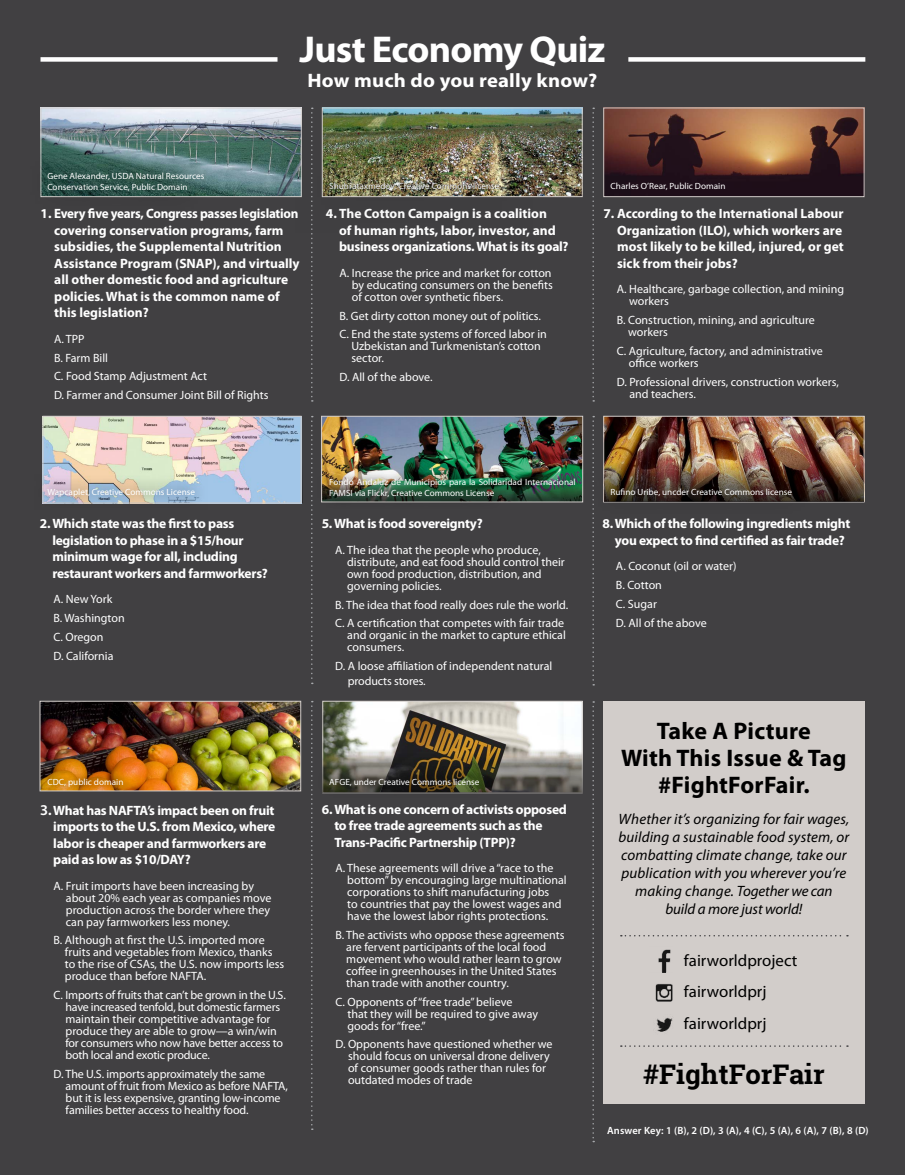
<style>
.page{position:relative;width:905px;height:1175px;background:#fff}
.page>*{position:absolute;margin:0;border:0;box-sizing:border-box;transform-origin:0 0}
.t1{font:700 37.5px "Myriad Pro";letter-spacing:-.02em;color:#fff}
.t2{font:700 27px "Roboto Slab";color:#000}
.t3{font:700 24px/27px "Myriad Pro";letter-spacing:.01em;color:#000;text-align:center}
.t4{font:700 19.5px "Myriad Pro";letter-spacing:.01em;color:#fff;scale:1.06 1}
.t5{font:16.5px/31.5px "Myriad Pro";color:#000}
.t6{font:italic 15px/18px "Myriad Pro";letter-spacing:.01em;color:#000;text-align:center}
.t7{font:700 13.5px/16.5px "Myriad Pro";letter-spacing:-.02em;color:#fff}
.t8{font:700 13.5px/16.5px "Myriad Pro";color:#fff}
.t9{font:12px/12px "Myriad Pro";color:#fff}
.t10{font:12px/12px "Myriad Pro";letter-spacing:-.02em;color:#fff}
.t11{font:600 10.5px "Myriad Pro";letter-spacing:.005em;color:#fff}
.t12{font:9px/10.8px "Myriad Pro";color:#fff}
.s1{font-weight:600;font-size:15px}
</style>
<div class="page">
<div style="left:0;top:0;width:904px;height:1174px;background:#414042"></div>
<img style="left:324px;top:703px;width:256px;height:44px">
<div style="left:322px;top:701px;width:260px;height:92px;border:1px solid #d2cdca"></div>
<img style="left:323px;top:747px;width:259px;height:45px">
<img style="left:605px;top:418px;width:257px;height:38px">
<div style="left:603px;top:416px;width:261px;height:86px;border:1px solid #d2cdca"></div>
<img style="left:604px;top:456px;width:259px;height:45px">
<div style="left:603px;top:701px;width:261px;height:403px;background:#d2cdca"></div>
<img style="left:42px;top:110px;width:258px;height:85px">
<div style="left:40px;top:108px;width:262px;height:89px;border:1px solid #d2cdca"></div>
<img style="left:605px;top:110px;width:257px;height:85px">
<div style="left:603px;top:108px;width:261px;height:89px;border:1px solid #d2cdca"></div>
<img style="left:324px;top:110px;width:256px;height:85px">
<div style="left:322px;top:108px;width:260px;height:89px;border:1px solid #d2cdca"></div>
<svg style="left:311px;top:701px;width:2px;height:429px"></svg>
<svg style="left:592px;top:701px;width:2px;height:441px"></svg>
<svg style="left:311px;top:108px;width:2px;height:293px"></svg>
<svg style="left:311px;top:416px;width:2px;height:268px"></svg>
<img style="left:42px;top:703px;width:257px;height:86px">
<div style="left:40px;top:701px;width:261px;height:90px;border:1px solid #d2cdca"></div>
<svg style="left:592px;top:416px;width:2px;height:269px"></svg>
<svg style="left:592px;top:108px;width:2px;height:293px"></svg>
<img style="left:323px;top:418px;width:258px;height:46px">
<div style="left:321px;top:416px;width:262px;height:86px;border:1px solid #d2cdca"></div>
<div style="left:628px;top:57px;width:237px;height:5px;background:#fff"></div>
<div style="left:40px;top:57px;width:237px;height:5px;background:#fff"></div>
<img style="left:658px;top:949px;width:13px;height:23px">
<img style="left:655px;top:984px;width:18px;height:18px">
<img style="left:656px;top:1017px;width:17px;height:15px">
<div style="left:40px;top:770px;width:90px;height:23px;background:#000;opacity:.75"></div>
<div style="left:27px;top:151px;width:196px;height:61px;background:#000;opacity:.75"></div>
<div style="left:316px;top:763px;width:176px;height:36px;background:#000;opacity:.75"></div>
<div style="left:590px;top:467px;width:221px;height:50px;background:#000;opacity:.75"></div>
<img style="left:295px;top:140px;width:237px;height:93px">
<div style="left:329px;top:182px;width:170px;height:8px;background:#000;opacity:.75"></div>
<div style="left:315px;top:464px;width:274px;height:46px;background:#000;opacity:.75"></div>
<div style="left:321px;top:469px;width:263px;height:37px;background:#000;opacity:.75"></div>
<svg style="left:620px;top:935px;width:228px;height:1px"></svg>
<svg style="left:620px;top:1045px;width:228px;height:1px"></svg>
<img style="left:45px;top:418px;width:254px;height:83px">
<div style="left:43px;top:416px;width:258px;height:87px;border:1px solid #d2cdca"></div>
<img style="left:42px;top:474px;width:166px;height:30px">
<p class="t1" style="left:299px;top:24px;width:308px">Just Economy Quiz</p>
<p class="t4" style="left:307px;top:67px;width:275px">How much do you really know?</p>
<p class="t12" style="left:47px;top:170px;width:158px">Gene Alexander, USDA Natural Resources<br>Conservation Service, Public Domain</p>
<p class="t12" style="left:610px;top:181px;width:116px">Charles O’Rear, Public Domain</p>
<p class="t12" style="left:329px;top:180px;width:171px">Shuhrataxmedov, Creative Commons license</p>
<p class="t8" style="left:54px;top:205px;width:247px;text-indent:-14px">1. Every five years, Congress passes legislation covering conservation programs, farm subsidies, the Supplemental Nutrition Assistance Program (SNAP), and virtually all other domestic food and agriculture policies. What is the common name of this legislation?</p>
<p class="t9" style="left:54px;top:329px;width:216px;line-height:18.8px">A. TPP<br>B. Farm Bill<br>C. Food Stamp Adjustment Act<br>D. Farmer and Consumer Joint Bill of Rights</p>
<p class="t7" style="left:339px;top:205px;width:231px;text-indent:-13px">4. The Cotton Campaign is a coalition<br>of human rights, labor, investor, and business organizations. What is its goal?</p>
<p class="t9" style="left:352px;top:267px;width:202px;text-align:justify;text-indent:-12px">A. Increase the price and market for cotton by educating consumers on the benefits of cotton over synthetic fibers.</p>
<p class="t9" style="left:339px;top:306px;width:209px;line-height:18.8px">B. Get dirty cotton money out of politics.<br>C. End the state systems of forced labor in</p>
<p class="t9" style="left:351px;top:340px;width:191px">Uzbekistan and Turkmenistan’s cotton sector.</p>
<p class="t9" style="left:339px;top:371px;width:95px">D. All of the above.</p>
<p class="t8" style="left:617px;top:205px;width:228px;text-indent:-14px">7. According to the International Labour Organization (ILO), which workers are most likely to be killed, injured, or get sick from their jobs?</p>
<p class="t9" style="left:629px;top:283px;width:216px;text-indent:-12px">A. Healthcare, garbage collection, and mining workers</p>
<p class="t9" style="left:628px;top:314px;width:188px;text-indent:-11px">B. Construction, mining, and agriculture workers</p>
<p class="t9" style="left:628px;top:345px;width:195px;text-indent:-12px">C. Agriculture, factory, and administrative office workers</p>
<p class="t9" style="left:629px;top:375px;width:211px;text-indent:-13px">D. Professional drivers, construction workers, and teachers.</p>
<p class="t12" style="left:329px;top:476px;width:248px">Fondo Andaluz de Municipios para la Solidaridad Internacional</p>
<p class="t12" style="left:47px;top:486px;width:149px">Wapcaplet, Creative Commons License</p>
<p class="t12" style="left:329px;top:487px;width:166px">FAMSI via Flickr, Creative Commons License</p>
<p class="t7" style="left:52px;top:515px;width:217px;text-indent:-12px">2. Which state was the first to pass legislation to phase in a $15/hour minimum wage for all, including restaurant workers and farmworkers?</p>
<p class="t9" style="left:53px;top:590px;width:73px;line-height:18.8px">A. New York<br>B. Washington<br>C. Oregon<br>D. California</p>
<p class="t7" style="left:322px;top:515px;width:162px">5. What is food sovereignty?</p>
<p class="t9" style="left:347px;top:543px;width:219px;text-indent:-12px">A. The idea that the people who produce, distribute, and eat food should control their own food production, distribution, and governing policies.</p>
<p class="t9" style="left:335px;top:595px;width:235px;line-height:18.8px">B. The idea that food really does rule the world.<br>C. A certification that competes with fair trade</p>
<p class="t9" style="left:347px;top:629px;width:220px">and organic in the market to capture ethical consumers.</p>
<p class="t9" style="left:348px;top:658px;width:206px;line-height:15px;text-indent:-13px">D. A loose affiliation of independent natural products stores.</p>
<p class="t12" style="left:610px;top:486px;width:183px">Rufino Uribe, uncder Creative Commons license</p>
<p class="t7" style="left:602px;top:515px;width:249px;text-align:center">8. Which of the following ingredients might you expect to find certified as fair trade?</p>
<p class="t9" style="left:616px;top:557px;width:122px;line-height:18.8px">A. Coconut (oil or water)<br>B. Cotton<br>C. Sugar<br>D. All of the above</p>
<p class="t3" style="left:621px;top:716px;width:227px">Take A Picture<br>With This Issue &amp; Tag #FightForFair.</p>
<p class="t6" style="left:618px;top:810px;width:232px">Whether it’s organizing for fair wages, building a sustainable food system, or combatting climate change, take our publication with you wherever you’re making change. Together we can build a more just world!</p>
<p class="t12" style="left:329px;top:776px;width:152px">AFGE, under Creative Commons license</p>
<p class="t12" style="left:47px;top:776px;width:78px">CDC, public domain</p>
<p class="t7" style="left:334px;top:800px;width:234px;text-indent:-12px">6. What is one concern of activists opposed to free trade agreements such as the<br>Trans-Pacific Partnership (TPP)?</p>
<p class="t9" style="left:347px;top:861px;width:221px;text-indent:-12px">A. These agreements will drive a “race to the bottom” by encouraging large multinational corporations to shift manufacturing jobs<br>to countries that pay the lowest wages and have the lowest labor rights protections.</p>
<p class="t9" style="left:346px;top:928px;width:220px;text-indent:-11px">B. The activists who oppose these agreements are fervent participants of the local food movement who would rather learn to grow coffee in greenhouses in the United States than trade with another country.</p>
<p class="t9" style="left:347px;top:995px;width:192px;text-indent:-12px">C. Opponents of “free trade” believe<br>that they will be required to give away goods for “free.”</p>
<p class="t9" style="left:348px;top:1038px;width:206px;text-indent:-13px">D. Opponents have questioned whether we should focus on universal drone delivery of consumer goods rather than rules for outdated modes of trade</p>
<p class="t7" style="left:53px;top:801px;width:224px;text-indent:-13px"><span class="s1">3</span>. What has NAFTA’s impact been on fruit imports to the U.S. from Mexico, where labor is cheaper and farmworkers are paid as low as $10/DAY?</p>
<p class="t9" style="left:66px;top:879px;width:207px;text-indent:-12px">A. Fruit imports have been increasing by about 20% each year as companies move production across the border where they can pay farmworkers less money.</p>
<p class="t9" style="left:65px;top:934px;width:221px;text-indent:-11px">B. Although at first the U.S. imported more fruits and vegetables from Mexico, thanks to the rise of CSAs, the U.S. now imports less produce than before NAFTA.</p>
<p class="t10" style="left:65px;top:989px;width:222px;text-indent:-12px">C. Imports of fruits that can’t be grown in the U.S. have increased tenfold, but domestic farmers maintain their competitive advantage for produce they are able to grow—a win/win for consumers who now have better access to both local and exotic produce.</p>
<p class="t9" style="left:66px;top:1067px;width:224px;text-indent:-12px">D. The U.S. imports approximately the same amount of fruit from Mexico as before NAFTA, but it is less expensive, granting low-income families better access to healthy food.</p>
<p class="t2" style="left:643px;top:1055px;width:183px">#FightForFair</p>
<p class="t5" style="left:684px;top:944px;width:115px">fairworldproject fairworldprj fairworldprj</p>
<p class="t11" style="left:607px;top:1123px;width:263px">Answer Key: 1 (B), 2 (D), 3 (A), 4 (C), 5 (A), 6 (A), 7 (B), 8 (D)</p>
</div>
